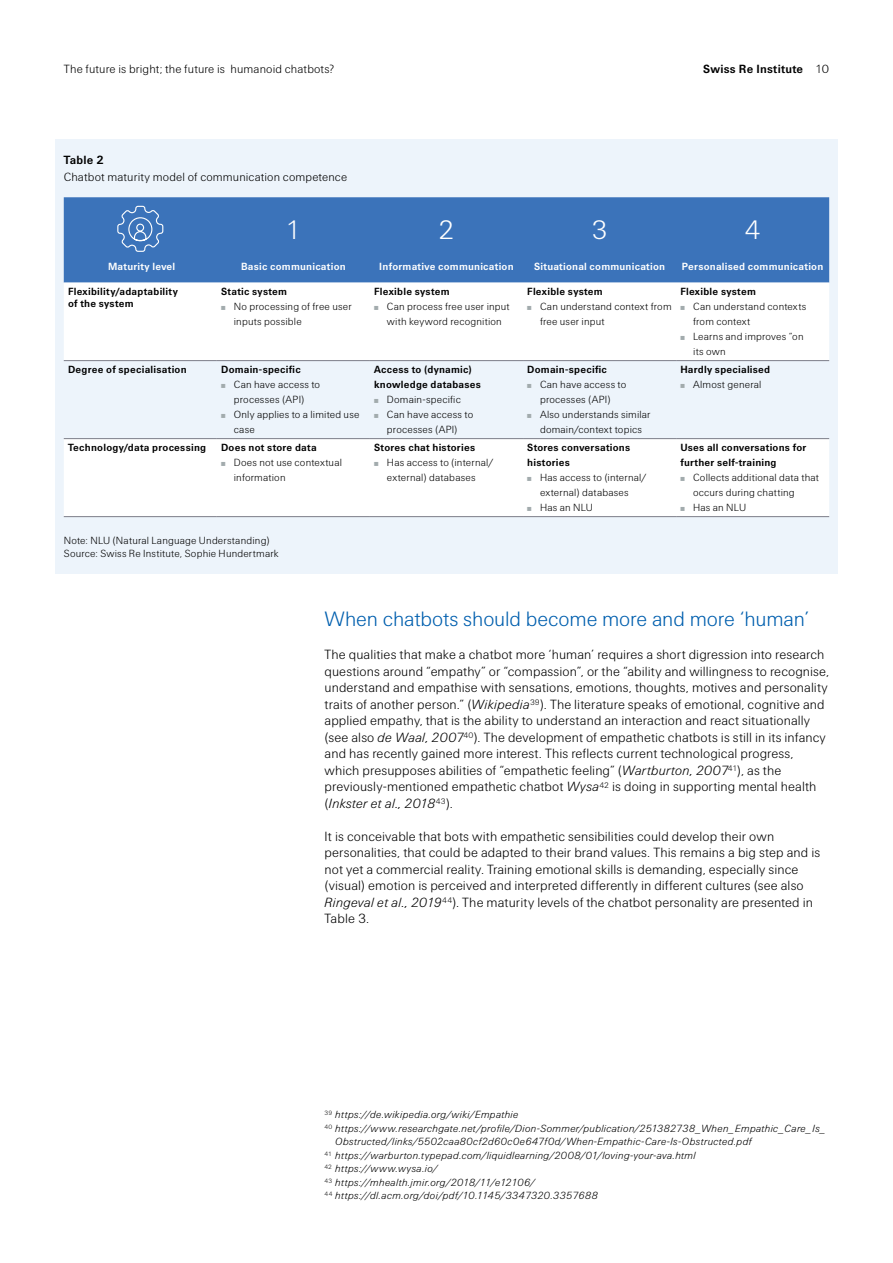
<style>
.page{position:relative;width:893px;height:1263px;background:#fff}
.page>*{position:absolute;margin:0;border:0;box-sizing:border-box;transform-origin:0 0}
.t1{font:300 27px "Swiss Re Sans OT";color:#fff}
.t2{font:300 21px "Swiss Re Sans OT";letter-spacing:-.005em;color:#005fae}
.t3{font:300 13.5px/16.5px "Swiss Re Sans OT";letter-spacing:.005em;color:#000}
.t4{font:300 12px "Swiss Re Sans OT";letter-spacing:.01em;color:#000}
.t5{font:700 12px "Swiss Re Sans OT";letter-spacing:.02em;color:#000}
.t6{font:300 10.5px/13.5px "Swiss Re Sans OT";letter-spacing:.02em;color:#000}
.t7{font:italic 300 10.5px "Swiss Re Sans OT";letter-spacing:.015em;color:#000}
.t8{font:700 10.5px/12.8px "Swiss Re Sans OT";letter-spacing:.025em;color:#000}
.t9{font:700 10.5px "Swiss Re Sans OT";letter-spacing:.02em;color:#fff}
.s1{font-weight:300}
.s2{color:#a2abad}
.s3{font-weight:300;color:#a2abad}
.s4{font-style:italic}
</style>
<div class="page">
<div style="left:55px;top:140px;width:783px;height:434px;background:#edf4fb"></div>
<div style="left:64px;top:197px;width:765px;height:86px;background:#3b73ba"></div>
<svg style="left:64px;top:283px;width:765px;height:233px;fill:#fff"></svg>
<hr style="left:64px;top:360px;width:153px;height:1px;background:#7c7d88">
<hr style="left:217px;top:360px;width:153px;height:1px;background:#7c7d88">
<hr style="left:370px;top:360px;width:153px;height:1px;background:#7c7d88">
<hr style="left:523px;top:360px;width:153px;height:1px;background:#7c7d88">
<hr style="left:676px;top:360px;width:153px;height:1px;background:#7c7d88">
<hr style="left:64px;top:438px;width:153px;height:1px;background:#7c7d88">
<hr style="left:217px;top:438px;width:153px;height:1px;background:#7c7d88">
<hr style="left:370px;top:438px;width:153px;height:1px;background:#7c7d88">
<hr style="left:523px;top:438px;width:153px;height:1px;background:#7c7d88">
<hr style="left:676px;top:438px;width:153px;height:1px;background:#7c7d88">
<hr style="left:64px;top:516px;width:153px;height:1px;background:#7c7d88">
<hr style="left:217px;top:516px;width:153px;height:1px;background:#7c7d88">
<hr style="left:370px;top:516px;width:153px;height:1px;background:#7c7d88">
<hr style="left:523px;top:516px;width:153px;height:1px;background:#7c7d88">
<hr style="left:676px;top:516px;width:153px;height:1px;background:#7c7d88">
<svg style="left:116px;top:205px;width:48px;height:48px;background:#5686c3"></svg>
<p class="t4" style="left:64px;top:62px;width:272px">The future is bright; the future is humanoid chatbots?</p>
<p class="t5" style="left:703px;top:62px;width:128px">Swiss Re Institute <span class="s1">10</span></p>
<p class="t5" style="left:64px;top:153px;width:41px">Table 2</p>
<p class="t4" style="left:64px;top:170px;width:285px">Chatbot maturity model of communication competence</p>
<h1 class="t1" style="left:285px;top:214px;width:18px">1</h1>
<h1 class="t1" style="left:438px;top:214px;width:18px">2</h1>
<h1 class="t1" style="left:591px;top:214px;width:18px">3</h1>
<h1 class="t1" style="left:744px;top:214px;width:18px">4</h1>
<p class="t9" style="left:108px;top:260px;width:69px">Maturity level</p>
<p class="t9" style="left:241px;top:260px;width:106px">Basic communication</p>
<p class="t9" style="left:379px;top:260px;width:136px">Informative communication</p>
<p class="t9" style="left:534px;top:260px;width:133px">Situational communication</p>
<p class="t9" style="left:682px;top:260px;width:143px">Personalised communication</p>
<p class="t8" style="left:68px;top:285px;width:111px">Flexibility/adaptability of the system</p>
<p class="t8" style="left:221px;top:285px;width:68px">Static system</p>
<p class="t8" style="left:374px;top:285px;width:77px">Flexible system</p>
<p class="t6" style="left:374px;top:299px;width:137px"><span class="s2">̤</span> Can process free user input</p>
<p class="t6" style="left:387px;top:314px;width:116px">with keyword recognition</p>
<p class="t8" style="left:527px;top:285px;width:77px">Flexible system</p>
<p class="t6" style="left:527px;top:299px;width:146px"><span class="s2">̤</span> Can understand context from</p>
<p class="t6" style="left:540px;top:314px;width:66px">free user input</p>
<p class="t8" style="left:680px;top:285px;width:77px">Flexible system</p>
<p class="t6" style="left:680px;top:299px;width:127px"><span class="s2">̤</span> Can understand contexts</p>
<p class="t6" style="left:693px;top:314px;width:59px">from context</p>
<p class="t6" style="left:680px;top:329px;width:125px"><span class="s2">̤</span> Learns and improves “on</p>
<p class="t6" style="left:693px;top:344px;width:34px">its own</p>
<p class="t6" style="left:221px;top:299px;width:132px"><span class="s2">̤</span> No processing of free user</p>
<p class="t6" style="left:234px;top:314px;width:69px">inputs possible</p>
<p class="t8" style="left:68px;top:363px;width:120px">Degree of specialisation</p>
<p class="t8" style="left:221px;top:363px;width:81px">Domain-specific</p>
<p class="t6" style="left:221px;top:377px;width:101px"><span class="s2">̤</span> Can have access to</p>
<p class="t6" style="left:234px;top:392px;width:72px">processes (API)</p>
<p class="t6" style="left:221px;top:407px;width:140px"><span class="s2">̤</span> Only applies to a limited use</p>
<p class="t6" style="left:234px;top:422px;width:22px">case</p>
<p class="t8" style="left:68px;top:441px;width:140px">Technology/data processing</p>
<p class="t8" style="left:221px;top:441px;width:97px">Does not store data</p>
<p class="t6" style="left:221px;top:456px;width:122px"><span class="s2">̤</span> Does not use contextual</p>
<p class="t6" style="left:234px;top:471px;width:53px">information</p>
<p class="t8" style="left:374px;top:363px;width:99px">Access to (dynamic)</p>
<p class="t8" style="left:374px;top:378px;width:108px">knowledge databases</p>
<p class="t6" style="left:374px;top:393px;width:88px"><span class="s2">̤</span> Domain-specific</p>
<p class="t6" style="left:374px;top:408px;width:101px"><span class="s2">̤</span> Can have access to</p>
<p class="t6" style="left:387px;top:423px;width:72px">processes (API)</p>
<p class="t8" style="left:374px;top:441px;width:102px">Stores chat histories</p>
<p class="t6" style="left:374px;top:456px;width:121px"><span class="s2">̤</span> Has access to (internal/</p>
<p class="t6" style="left:387px;top:471px;width:90px">external) databases</p>
<p class="t6" style="left:64px;top:534px;width:217px">Note: NLU (Natural Language Understanding)<br>Source: Swiss Re Institute, Sophie Hundertmark</p>
<p class="t8" style="left:527px;top:363px;width:81px">Domain-specific</p>
<p class="t6" style="left:527px;top:378px;width:101px"><span class="s2">̤</span> Can have access to</p>
<p class="t6" style="left:540px;top:393px;width:72px">processes (API)</p>
<p class="t6" style="left:527px;top:408px;width:125px"><span class="s2">̤</span> Also understands similar</p>
<p class="t6" style="left:540px;top:423px;width:104px">domain/context topics</p>
<p class="t8" style="left:527px;top:441px;width:104px">Stores conversations</p>
<p class="t8" style="left:527px;top:456px;width:44px">histories</p>
<p class="t6" style="left:527px;top:471px;width:121px"><span class="s2">̤</span> Has access to (internal/</p>
<p class="t6" style="left:540px;top:486px;width:90px">external) databases</p>
<p class="t6" style="left:527px;top:501px;width:67px"><span class="s2">̤</span> Has an NLU</p>
<p class="t8" style="left:680px;top:362px;width:91px;line-height:15px">Hardly specialised <span class="s3">̤</span> <span class="s1">Almost general</span></p>
<p class="t8" style="left:680px;top:441px;width:128px">Uses all conversations for</p>
<p class="t8" style="left:680px;top:456px;width:98px">further self-training</p>
<p class="t6" style="left:680px;top:471px;width:140px"><span class="s2">̤</span> Collects additional data that</p>
<p class="t6" style="left:693px;top:486px;width:103px">occurs during chatting</p>
<p class="t6" style="left:680px;top:501px;width:67px"><span class="s2">̤</span> Has an NLU</p>
<h2 class="t2" style="left:325px;top:607px;width:486px">When chatbots should become more and more ‘human’</h2>
<p class="t3" style="left:325px;top:647px;width:506px">The qualities that make a chatbot more ‘human’ requires a short digression into research questions around “empathy” or “compassion”, or the “ability and willingness to recognise, understand and empathise with sensations, emotions, thoughts, motives and personality traits of another person.” (<span class="s4">Wikipedia</span><sup>39</sup>). The literature speaks of emotional, cognitive and applied empathy, that is the ability to understand an interaction and react situationally (see also <span class="s4">de Waal, 2007</span><sup>40</sup>). The development of empathetic chatbots is still in its infancy and has recently gained more interest. This reflects current technological progress, which presupposes abilities of “empathetic feeling” (<span class="s4">Wartburton, 2007</span><sup>41</sup>), as the previously-mentioned empathetic chatbot <span class="s4">Wysa</span><sup>42</sup> is doing in supporting mental health (<span class="s4">Inkster et al., 2018</span><sup>43</sup>).</p>
<p class="t3" style="left:325px;top:828px;width:497px">It is conceivable that bots with empathetic sensibilities could develop their own personalities, that could be adapted to their brand values. This remains a big step and is not yet a commercial reality. Training emotional skills is demanding, especially since (visual) emotion is perceived and interpreted differently in different cultures (see also <span class="s4">Ringeval et al., 2019</span><sup>44</sup>). The maturity levels of the chatbot personality are presented in Table 3.</p>
<p class="t7" style="left:325px;top:1109px;width:196px"><sup>39</sup> https://de.wikipedia.org/wiki/Empathie</p>
<p class="t7" style="left:325px;top:1122px;width:503px"><sup>40</sup> https://www.researchgate.net/profile/Dion-Sommer/publication/251382738_When_Empathic_Care_Is_</p>
<p class="t7" style="left:335px;top:1136px;width:418px">Obstructed/links/5502caa80cf2d60c0e647f0d/When-Empathic-Care-Is-Obstructed.pdf</p>
<p class="t7" style="left:325px;top:1149px;width:373px"><sup>41</sup> https://warburton.typepad.com/liquidlearning/2008/01/loving-your-ava.html</p>
<p class="t7" style="left:325px;top:1163px;width:115px"><sup>42</sup> https://www.wysa.io/</p>
<p class="t7" style="left:325px;top:1176px;width:212px"><sup>43</sup> https://mhealth.jmir.org/2018/11/e12106/</p>
<p class="t7" style="left:325px;top:1190px;width:275px"><sup>44</sup> https://dl.acm.org/doi/pdf/10.1145/3347320.3357688</p>
</div>
